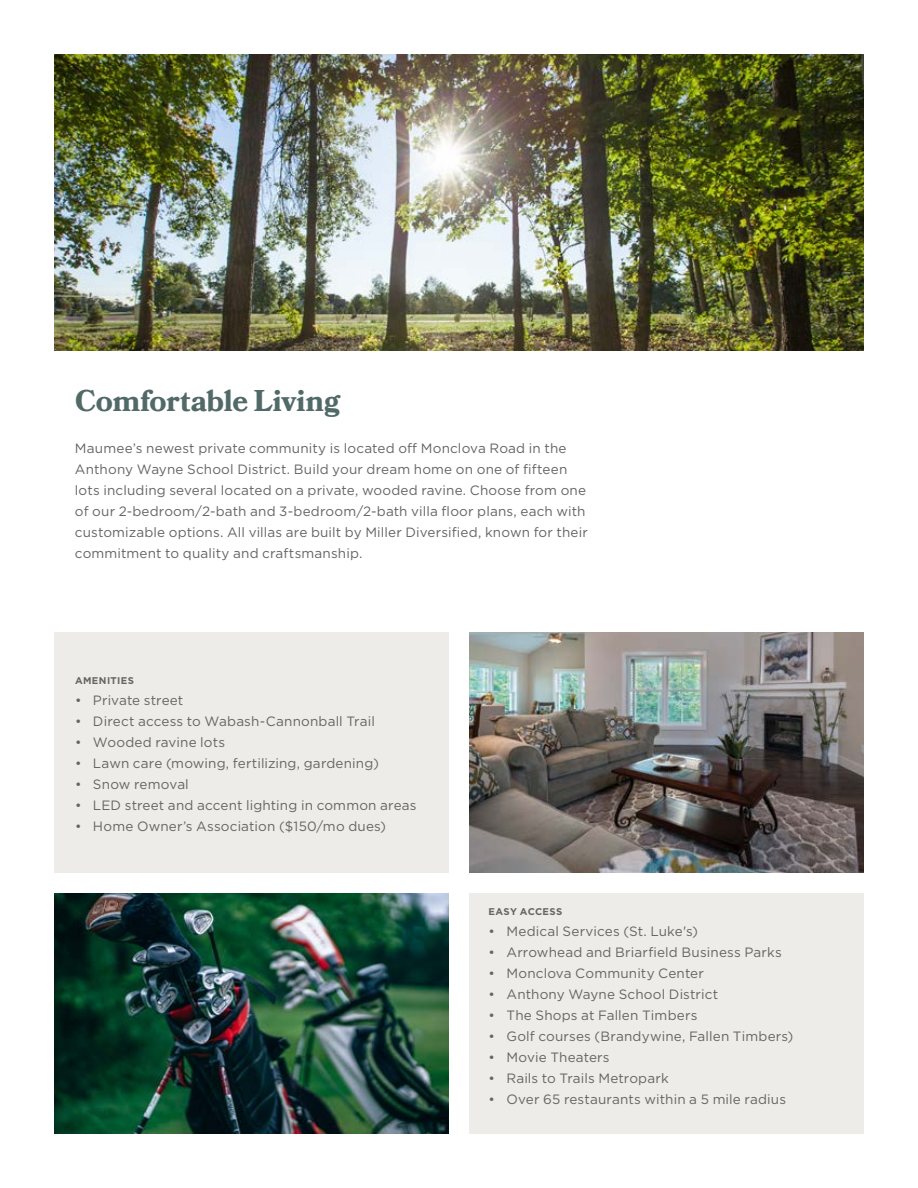
<style>
.page{position:relative;width:918px;height:1188px;background:#fff}
.page>*{position:absolute;margin:0;border:0;box-sizing:border-box;transform-origin:0 0}
.t1{font:700 30px "Bookmania";letter-spacing:-.01em;color:#516a67}
.t2{font:13.5px/21px "Gotham";letter-spacing:.01em;color:#656565}
.t3{font:700 9.75px "Gotham";letter-spacing:.04em;color:#656565}
</style>
<div class="page">
<div style="left:469px;top:894px;width:395px;height:240px;background:#eeece8"></div>
<div style="left:54px;top:632px;width:395px;height:241px;background:#eeece8"></div>
<img style="left:469px;top:632px;width:395px;height:241px">
<img style="left:54px;top:894px;width:395px;height:240px">
<img style="left:54px;top:54px;width:810px;height:296px">
<h1 class="t1" style="left:75px;top:383px;width:267px">Comfortable Living</h1>
<p class="t2" style="left:75px;top:437px;width:514px">Maumee’s newest private community is located off Monclova Road in the Anthony Wayne School District. Build your dream home on one of fifteen lots including several located on a private, wooded ravine. Choose from one of our 2-bedroom/2-bath and 3-bedroom/2-bath villa floor plans, each with customizable options. All villas are built by Miller Diversified, known for their commitment to quality and craftsmanship.</p>
<p class="t3" style="left:75px;top:674px;width:61px">AMENITIES</p>
<p class="t2" style="left:75px;top:689px;width:110px">• Private street</p>
<p class="t2" style="left:75px;top:710px;width:301px">• Direct access to Wabash-Cannonball Trail</p>
<p class="t2" style="left:75px;top:731px;width:152px">• Wooded ravine lots</p>
<p class="t2" style="left:75px;top:752px;width:305px">• Lawn care (mowing, fertilizing, gardening)</p>
<p class="t2" style="left:75px;top:773px;width:115px">• Snow removal</p>
<p class="t2" style="left:75px;top:794px;width:343px">• LED street and accent lighting in common areas</p>
<p class="t2" style="left:75px;top:815px;width:312px">• Home Owner’s Association ($150/mo dues)</p>
<p class="t3" style="left:489px;top:905px;width:75px">EASY ACCESS</p>
<p class="t2" style="left:489px;top:920px;width:211px">• Medical Services (St. Luke's)</p>
<p class="t2" style="left:489px;top:941px;width:295px">• Arrowhead and Briarfield Business Parks</p>
<p class="t2" style="left:489px;top:962px;width:217px">• Monclova Community Center</p>
<p class="t2" style="left:489px;top:983px;width:231px">• Anthony Wayne School District</p>
<p class="t2" style="left:489px;top:1004px;width:210px">• The Shops at Fallen Timbers</p>
<p class="t2" style="left:489px;top:1025px;width:306px">• Golf courses (Brandywine, Fallen Timbers)</p>
<p class="t2" style="left:489px;top:1046px;width:123px">• Movie Theaters</p>
<p class="t2" style="left:489px;top:1067px;width:182px">• Rails to Trails Metropark</p>
<p class="t2" style="left:489px;top:1088px;width:299px">• Over 65 restaurants within a 5 mile radius</p>
</div>
